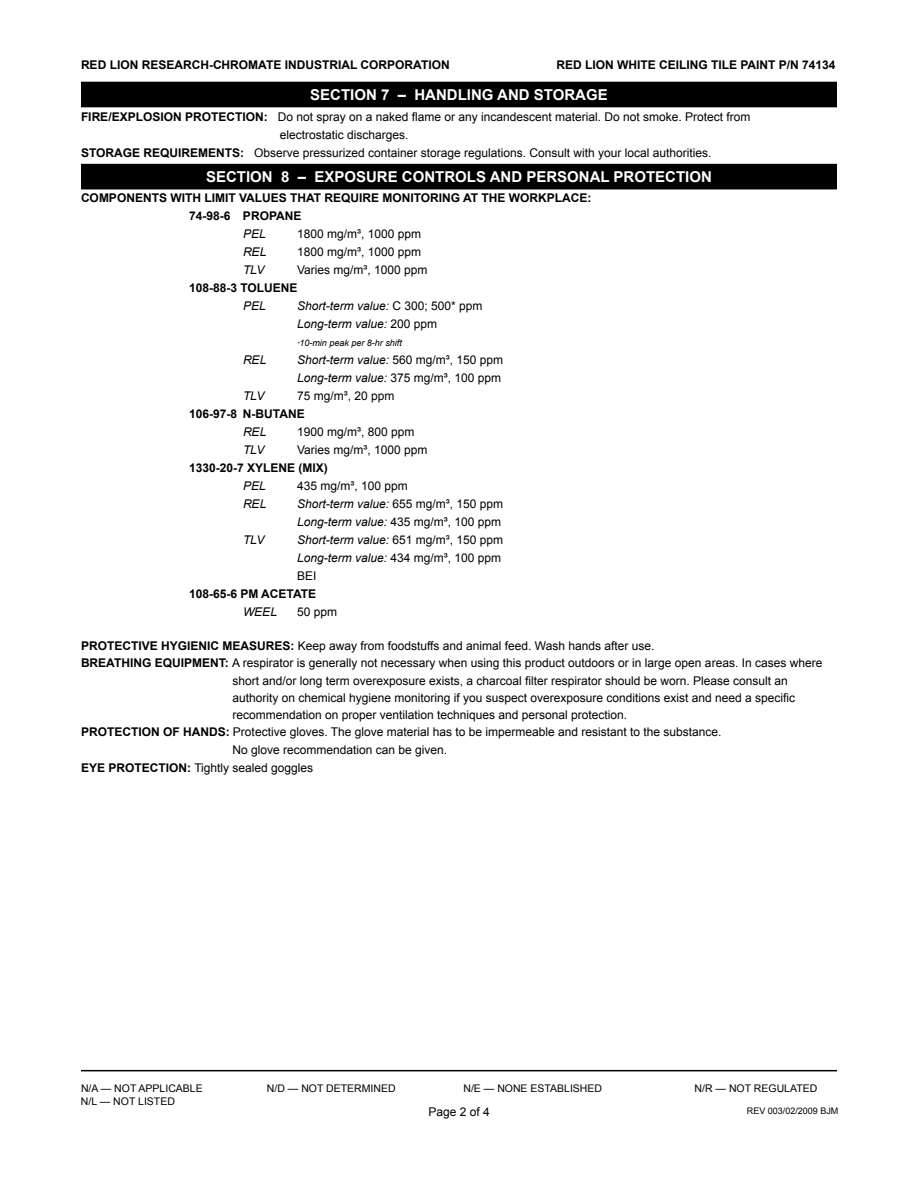
<style>
.page{position:relative;width:918px;height:1188px;background:#fff}
.page>*{position:absolute;margin:0;border:0;box-sizing:border-box;transform-origin:0 0}
.t1{font:700 15px "Arial";color:#fff}
.t2{font:12px/18px "Arial";color:#000}
.t3{font:700 12px/18px "Arial";color:#000}
.t4{font:italic 12px/18px "Arial";color:#000}
.t5{font:10.5px "Arial";color:#000}
.t6{font:italic 9px "Arial";color:#000}
.t7{font:9px "Arial";color:#000}
.s1{font-weight:700}
.s2{font-style:normal}
.s3{font-size:6px}
.s4{font-style:italic}
</style>
<div class="page">
<hr style="left:81px;top:1070px;width:756px;height:1px;background:#000">
<div style="left:82px;top:82px;width:754px;height:25px;background:#000"></div>
<div style="left:82px;top:165px;width:754px;height:24px;background:#000"></div>
<div style="left:81px;top:164px;width:756px;height:25px;border:2px solid #000"></div>
<p class="t3" style="left:81px;top:57px;width:9px">RED</p>
<p class="t3" style="left:110px;top:57px;width:8px">LION</p>
<p class="t3" style="left:142px;top:57px;width:10px">RESEARC</p>
<p class="t3" style="left:200px;top:57px;width:40px">H-CHROMATE</p>
<p class="t3" style="left:285px;top:57px;width:9px">INDUSTRIAL</p>
<p class="t3" style="left:361px;top:57px;width:9px">CORPORATION</p>
<p class="t3" style="left:556px;top:57px;width:9px">RED</p>
<p class="t3" style="left:585px;top:57px;width:8px">LION</p>
<p class="t3" style="left:617px;top:57px;width:27px">WHITE</p>
<p class="t3" style="left:659px;top:57px;width:8px">CEILING</p>
<p class="t3" style="left:711px;top:57px;width:8px">TILE</p>
<p class="t3" style="left:740px;top:57px;width:8px">PAINT</p>
<p class="t3" style="left:779px;top:57px;width:58px">P/N 74134</p>
<p class="t1" style="left:310px;top:85px;width:11px">SECTION</p>
<p class="t1" style="left:381px;top:85px;width:55px">7 – HANDLING</p>
<p class="t1" style="left:497px;top:85px;width:12px">AND</p>
<p class="t1" style="left:534px;top:85px;width:12px">STORAGE</p>
<p class="t2" style="left:81px;top:108px;width:671px"><span class="s1">FIRE/EXPLOSION PROTECTION:</span> Do not spray on a naked flame or any incandescent material. Do not smoke. Protect from</p>
<p class="t2" style="left:280px;top:126px;width:130px">electrostatic discharges.</p>
<p class="t2" style="left:81px;top:144px;width:632px"><span class="s1">STORAGE REQUIREMENTS:</span> Observe pressurized container storage regulations. Consult with your local authorities.</p>
<p class="t1" style="left:206px;top:167px;width:11px">SECTION</p>
<p class="t1" style="left:281px;top:167px;width:45px">8 – EXPOSURE</p>
<p class="t1" style="left:402px;top:167px;width:12px">CONTROLS</p>
<p class="t1" style="left:490px;top:167px;width:12px">AND</p>
<p class="t1" style="left:526px;top:167px;width:12px">PERSONAL</p>
<p class="t1" style="left:614px;top:167px;width:11px">PROTECTION</p>
<p class="t3" style="left:189px;top:189px;width:404px;text-indent:-108px">COMPONENTS WITH LIMIT VALUES THAT REQUIRE MONITORING AT THE WORKPLACE:<br>74-98-6 PROPANE</p>
<p class="t4" style="left:81px;top:225px;width:44px">P</p>
<p class="t4" style="left:251px;top:225px;width:16px">EL</p>
<p class="t2" style="left:297px;top:225px;width:126px">1800 mg/m³, 1000 ppm</p>
<p class="t4" style="left:243px;top:243px;width:25px">REL</p>
<p class="t2" style="left:297px;top:243px;width:126px">1800 mg/m³, 1000 ppm</p>
<p class="t4" style="left:81px;top:261px;width:44px">T</p>
<p class="t4" style="left:250px;top:261px;width:16px">LV</p>
<p class="t2" style="left:297px;top:261px;width:132px">Varies mg/m³, 1000 ppm</p>
<p class="t3" style="left:189px;top:279px;width:110px">108-88-3 TOLUENE</p>
<p class="t4" style="left:81px;top:297px;width:44px">P</p>
<p class="t4" style="left:251px;top:297px;width:16px">EL</p>
<p class="t4" style="left:297px;top:297px;width:187px">Short-term value: <span class="s2">C 300; 500* ppm<br></span>Long-term value: <span class="s2">200 ppm</span></p>
<p class="t6" style="left:297px;top:337px;width:107px"><span class="s3">*</span>10-min peak per 8-hr shift</p>
<p class="t4" style="left:243px;top:351px;width:25px">REL</p>
<p class="t4" style="left:297px;top:351px;width:208px">Short-term value: <span class="s2">560 mg/m³, 150 ppm<br></span>Long-term value: <span class="s2">375 mg/m³, 100 ppm</span></p>
<p class="t4" style="left:81px;top:387px;width:44px">T</p>
<p class="t4" style="left:250px;top:387px;width:16px">LV</p>
<p class="t2" style="left:297px;top:387px;width:99px">75 mg/m³, 20 ppm</p>
<p class="t3" style="left:189px;top:405px;width:93px">106-97-8 N -BUTANE</p>
<p class="t4" style="left:243px;top:423px;width:25px">REL</p>
<p class="t2" style="left:297px;top:423px;width:119px">1900 mg/m³, 800 ppm</p>
<p class="t4" style="left:243px;top:441px;width:23px">TLV</p>
<p class="t2" style="left:297px;top:441px;width:132px">Varies mg/m³, 1000 ppm</p>
<p class="t3" style="left:189px;top:459px;width:140px">1330-20-7 XYLENE (MIX)</p>
<p class="t4" style="left:81px;top:477px;width:44px">P</p>
<p class="t4" style="left:251px;top:477px;width:16px">EL</p>
<p class="t2" style="left:297px;top:477px;width:112px">435 mg/m³, 100 ppm</p>
<p class="t4" style="left:243px;top:495px;width:25px">REL</p>
<p class="t4" style="left:297px;top:495px;width:208px">Short-term value: <span class="s2">655 mg/m³, 150 ppm<br></span>Long-term value: <span class="s2">435 mg/m³, 100 ppm</span></p>
<p class="t4" style="left:81px;top:531px;width:44px">T</p>
<p class="t4" style="left:250px;top:531px;width:16px">LV</p>
<p class="t2" style="left:297px;top:531px;width:208px"><span class="s4">Short-term value:</span> 651 mg/m³, 150 ppm<br><span class="s4">Long-term value:</span> 434 mg/m³, 100 ppm<br>BEI</p>
<p class="t3" style="left:189px;top:585px;width:82px">108-65-6 PM ACETATE</p>
<p class="t4" style="left:243px;top:603px;width:36px">WEEL</p>
<p class="t2" style="left:297px;top:603px;width:42px">50 ppm</p>
<p class="t2" style="left:81px;top:637px;width:575px"><span class="s1">PROTECTIVE HYGIENIC MEASURES:</span> Keep away from foodstuffs and animal feed. Wash hands after use.</p>
<p class="t2" style="left:81px;top:654px;width:743px"><span class="s1">BREATHING EQUIPMENT:</span> A respirator is generally not necessary when using this product outdoors or in large open areas. In cases where</p>
<p class="t2" style="left:232px;top:672px;width:557px">short and/or long term overexposure exists, a charcoal filter respirator should be worn. Please consult an</p>
<p class="t2" style="left:232px;top:689px;width:564px">authority on chemical hygiene monitoring if you suspect overexposure conditions exist and need a specific</p>
<p class="t2" style="left:232px;top:706px;width:396px">recommendation on proper ventilation techniques and personal protection.</p>
<p class="t2" style="left:81px;top:723px;width:642px"><span class="s1">PROTECTION OF HANDS:</span> Protective gloves. The glove material has to be impermeable and resistant to the substance.</p>
<p class="t2" style="left:232px;top:741px;width:216px">No glove recommendation can be given.</p>
<p class="t2" style="left:81px;top:759px;width:234px"><span class="s1">EYE PROTECTION:</span> Tightly sealed goggles</p>
<p class="t5" style="left:81px;top:1082px;width:123px">N/A — NOT APPLICABLE</p>
<p class="t5" style="left:267px;top:1082px;width:130px">N/D — NOT DETERMINED</p>
<p class="t5" style="left:463px;top:1082px;width:140px">N/E — NONE ESTABLISHED</p>
<p class="t5" style="left:695px;top:1082px;width:124px">N/R — NOT REGULATED</p>
<p class="t5" style="left:81px;top:1094px;width:95px">N/L — NOT LISTED</p>
<p class="t7" style="left:747px;top:1105px;width:93px">REV 003/02/2009 BJM</p>
<p class="t2" style="left:428px;top:1103px;width:63px">Page 2 of 4</p>
</div>
